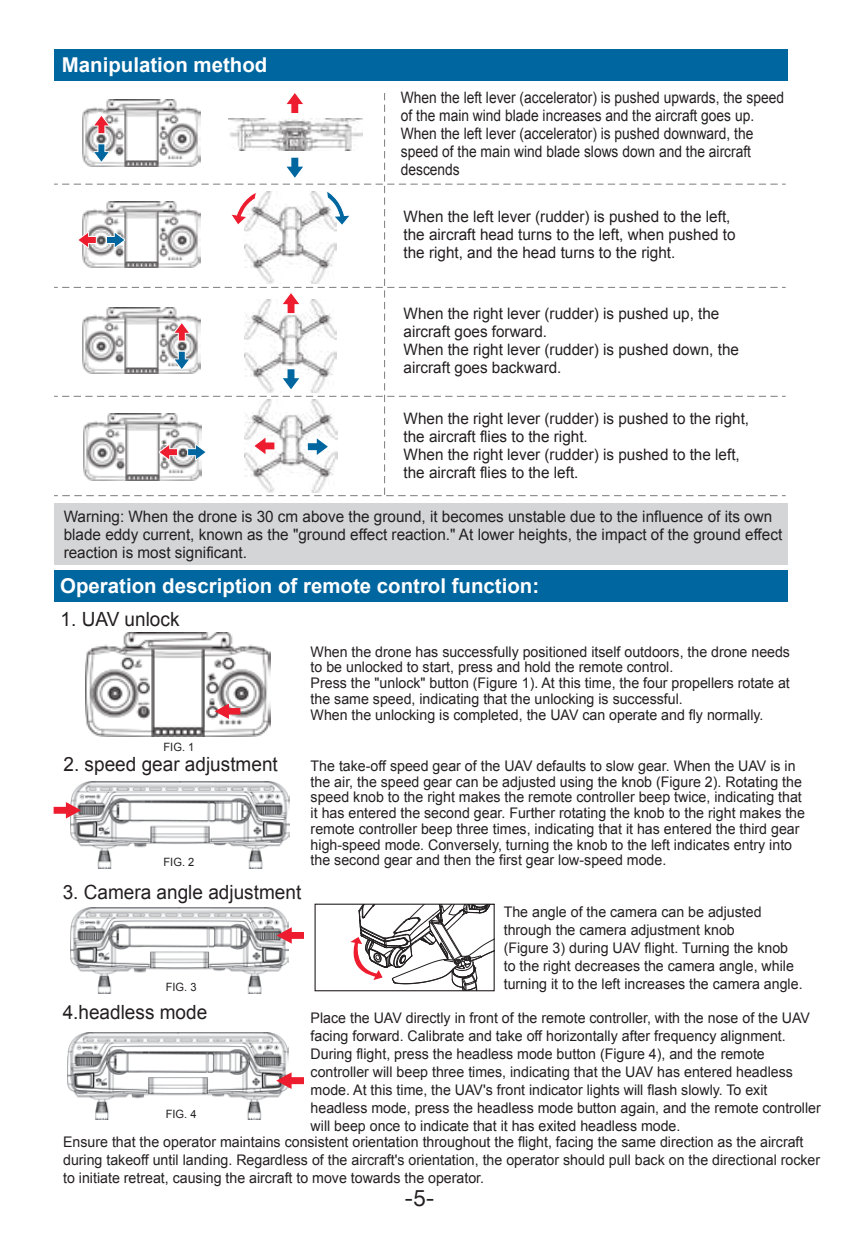
<style>
.page{position:relative;width:842px;height:1244px;background:#fff}
.page>*{position:absolute;margin:0;border:0;box-sizing:border-box;transform-origin:0 0}
.t1{font:22.5px "Helvetica Neue";color:#231f20}
.t2{font:700 20.47px "Arial";color:#fff}
.t3{font:19.57px "Arial";color:#231f20}
.t4{font:15.75px/18px "Arial";color:#231f20}
.t5{font:15.75px/18px "Arial";color:#231f20;scale:.88 1}
.t6{font:14.62px/18px "Arial";color:#231f20}
.t7{font:11.47px "Arial";color:#231f20}
</style>
<div class="page">
<img style="left:70px;top:907px;width:218px;height:87px">
<img style="left:67px;top:1032px;width:221px;height:88px">
<img style="left:70px;top:782px;width:219px;height:87px">
<div style="left:54px;top:49px;width:734px;height:32px;background:#00669f"></div>
<div style="left:54px;top:504px;width:734px;height:61px;background:#d3d5d6"></div>
<div style="left:54px;top:570px;width:734px;height:32px;background:#00669f"></div>
<svg style="left:54px;top:92px;width:732px;height:404px"></svg>
<svg style="left:54px;top:802px;width:27px;height:16px"></svg>
<svg style="left:277px;top:927px;width:27px;height:16px"></svg>
<svg style="left:276px;top:1072px;width:28px;height:17px"></svg>
<img style="left:85px;top:632px;width:185px;height:105px">
<svg style="left:215px;top:703px;width:25px;height:16px"></svg>
<svg style="left:350px;top:904px;width:144px;height:87px"></svg>
<h2 class="t2" style="left:62px;top:51px;width:207px">Manipulation method</h2>
<p class="t5" style="left:401px;top:89px;width:437px">When the left lever (accelerator) is pushed upwards, the speed of the main wind blade increases and the aircraft goes up.<br>When the left lever (accelerator) is pushed downward, the speed of the main wind blade slows down and the aircraft descends</p>
<p class="t4" style="left:404px;top:207px;width:334px">When the left lever (rudder) is pushed to the left, the aircraft head turns to the left, when pushed to the right, and the head turns to the right.</p>
<p class="t4" style="left:404px;top:305px;width:337px">When the right lever (rudder) is pushed up, the aircraft goes forward.<br>When the right lever (rudder) is pushed down, the aircraft goes backward.</p>
<p class="t4" style="left:404px;top:410px;width:347px">When the right lever (rudder) is pushed to the right, the aircraft flies to the right.<br>When the right lever (rudder) is pushed to the left, the aircraft flies to the left.</p>
<p class="t4" style="left:64px;top:508px;width:720px">Warning: When the drone is 30 cm above the ground, it becomes unstable due to the influence of its own blade eddy current, known as the "ground effect reaction." At lower heights, the impact of the ground effect reaction is most significant.</p>
<h2 class="t2" style="left:60px;top:572px;width:480px">Operation description of remote control function:</h2>
<h3 class="t3" style="left:61px;top:606px;width:120px">1. UAV unlock</h3>
<p class="t7" style="left:164px;top:739px;width:32px">FIG. 1</p>
<p class="t6" style="left:311px;top:644px;width:481px;line-height:15.8px">When the drone has successfully positioned itself outdoors, the drone needs to be unlocked to start, press and hold the remote control.<br>Press the "unlock" button (Figure 1). At this time, the four propellers rotate at the same speed, indicating that the unlocking is successful.<br>When the unlocking is completed, the UAV can operate and fly normally.</p>
<h3 class="t3" style="left:64px;top:751px;width:216px">2. speed gear adjustment</h3>
<p class="t6" style="left:311px;top:758px;width:496px;line-height:15.8px">The take-off speed gear of the UAV defaults to slow gear. When the UAV is in the air, the speed gear can be adjusted using the knob (Figure 2). Rotating the speed knob to the right makes the remote controller beep twice, indicating that it has entered the second gear. Further rotating the knob to the right makes the remote controller beep three times, indicating that it has entered the third gear high-speed mode. Conversely, turning the knob to the left indicates entry into the second gear and then the first gear low-speed mode.</p>
<h3 class="t3" style="left:63px;top:879px;width:240px">3. Camera angle adjustment</h3>
<p class="t6" style="left:504px;top:903px;width:300px">The angle of the camera can be adjusted through the camera adjustment knob<br>(Figure 3) during UAV flight. Turning the knob to the right decreases the camera angle, while turning it to the left increases the camera angle.</p>
<h3 class="t3" style="left:63px;top:999px;width:146px">4.headless mode</h3>
<p class="t7" style="left:164px;top:854px;width:32px">FIG. 2</p>
<p class="t7" style="left:166px;top:979px;width:32px">FIG. 3</p>
<p class="t6" style="left:311px;top:1009px;width:512px">Place the UAV directly in front of the remote controller, with the nose of the UAV facing forward. Calibrate and take off horizontally after frequency alignment.<br>During flight, press the headless mode button (Figure 4), and the remote controller will beep three times, indicating that the UAV has entered headless mode. At this time, the UAV's front indicator lights will flash slowly. To exit headless mode, press the headless mode button again, and the remote controller will beep once to indicate that it has exited headless mode.</p>
<p class="t6" style="left:63px;top:1133px;width:758px">Ensure that the operator maintains consistent orientation throughout the flight, facing the same direction as the aircraft during takeoff until landing. Regardless of the aircraft's orientation, the operator should pull back on the directional rocker to initiate retreat, causing the aircraft to move towards the operator.</p>
<p class="t7" style="left:166px;top:1106px;width:32px">FIG. 4</p>
<h1 class="t1" style="left:405px;top:1181px;width:32px">-5-</h1>
</div>
